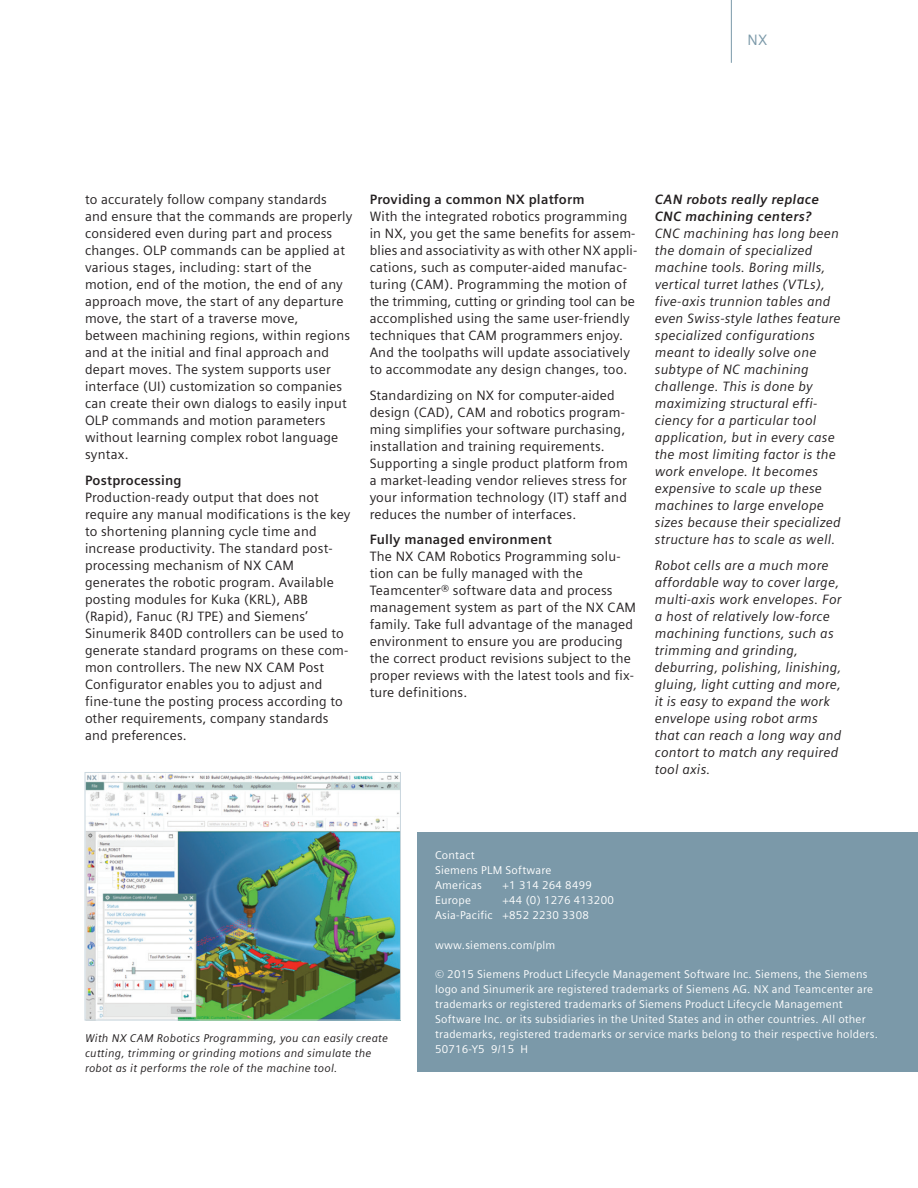
<style>
.page{position:relative;width:918px;height:1188px;background:#fff}
.page>*{position:absolute;margin:0;border:0;box-sizing:border-box;transform-origin:0 0}
.t1{font:15px "Siemens Sans";color:#7b99a9}
.t2{font:13.5px/17px "Siemens Sans";letter-spacing:.015em;color:#231f20}
.t3{font:italic 13.5px/17px "Siemens Sans";letter-spacing:.015em;color:#231f20}
.t4{font:700 13.5px "Siemens Sans";letter-spacing:.015em;color:#231f20}
.t5{font:italic 700 13.5px/17px "Siemens Sans";letter-spacing:.015em;color:#231f20}
.t6{font:11.25px/14.9px "Siemens Sans";letter-spacing:.02em;color:#fff}
.t7{font:italic 11.25px/14.9px "Siemens Sans";letter-spacing:.02em;color:#231f20}
</style>
<div class="page">
<hr style="left:731px;top:0;width:1px;height:63px;background:#7b99a9">
<div style="left:418px;top:832px;width:500px;height:240px;background:#7b99a9"></div>
<img style="left:87px;top:774px;width:312px;height:244px">
<div style="left:85px;top:772px;width:316px;height:248px;border:1px solid #c9d6de"></div>
<p class="t1" style="left:748px;top:32px;width:21px">NX</p>
<p class="t2" style="left:85px;top:191px;width:269px">to accurately follow company standards and ensure that the commands are properly considered even during part and process changes. OLP commands can be applied at various stages, including: start of the motion, end of the motion, the end of any approach move, the start of any departure move, the start of a traverse move, between machining regions, within regions and at the initial and final approach and depart moves. The system supports user interface (UI) customization so companies can create their own dialogs to easily input OLP commands and motion parameters without learning complex robot language syntax.</p>
<p class="t4" style="left:85px;top:472px;width:98px">Postprocessing</p>
<p class="t2" style="left:85px;top:489px;width:267px">Production-ready output that does not require any manual modifications is the key to shortening planning cycle time and increase productivity. The standard post&shy;processing mechanism of NX CAM generates the robotic program. Available posting modules for Kuka (KRL), ABB (Rapid), Fanuc (RJ TPE) and Siemens’ Sinumerik 840D controllers can be used to generate standard programs on these com&shy;mon controllers. The new NX CAM Post Configurator enables you to adjust and fine-tune the posting process according to other requirements, company standards and preferences.</p>
<p class="t4" style="left:370px;top:192px;width:216px">Providing a common NX platform</p>
<p class="t2" style="left:370px;top:208px;width:269px">With the integrated robotics programming in NX, you get the same benefits for assem&shy;blies and associativity as with other NX appli&shy;cations, such as computer-aided manufac&shy;turing (CAM). Programming the motion of the trimming, cutting or grinding tool can be accomplished using the same user-friendly techniques that CAM programmers enjoy.<br>And the toolpaths will update associatively to accommodate any design changes, too.</p>
<p class="t2" style="left:370px;top:387px;width:260px">Standardizing on NX for computer-aided design (CAD), CAM and robotics program&shy;ming simplifies your software purchasing, installation and training requirements.<br>Supporting a single product platform from a market-leading vendor relieves stress for your information technology (IT) staff and reduces the number of interfaces.</p>
<p class="t4" style="left:370px;top:532px;width:184px">Fully managed environment</p>
<p class="t2" style="left:370px;top:548px;width:268px">The NX CAM Robotics Programming solu&shy;tion can be fully managed with the Teamcenter® software data and process management system as part of the NX CAM family. Take full advantage of the managed environment to ensure you are producing the correct product revisions subject to the proper reviews with the latest tools and fix&shy;ture definitions.</p>
<p class="t5" style="left:655px;top:191px;width:166px">CAN robots really replace<br>CNC machining centers?</p>
<p class="t3" style="left:655px;top:225px;width:188px">CNC machining has long been the domain of specialized machine tools. Boring mills, vertical turret lathes (VTLs), five-axis trunnion tables and even Swiss-style lathes feature specialized configurations meant to ideally solve one subtype of NC machining challenge. This is done by maximizing structural effi&shy;ciency for a particular tool application, but in every case the most limiting factor is the work envelope. It becomes expensive to scale up these machines to large envelope sizes because their specialized structure has to scale as well.</p>
<p class="t3" style="left:655px;top:557px;width:188px">Robot cells are a much more affordable way to cover large, multi-axis work envelopes. For a host of relatively low-force machining functions, such as trimming and grinding, deburring, polishing, linishing, gluing, light cutting and more, it is easy to expand the work envelope using robot arms that can reach a long way and contort to match any required tool axis.</p>
<p class="t6" style="left:435px;top:848px;width:118px">Contact<br>Siemens PLM Software<br>Americas</p>
<p class="t6" style="left:503px;top:878px;width:91px">+1 314 264 8499</p>
<p class="t7" style="left:85px;top:1031px;width:305px">With NX CAM Robotics Programming, you can easily create cutting, trimming or grinding motions and simulate the robot as it performs the role of the machine tool.</p>
<p class="t6" style="left:435px;top:893px;width:180px;text-indent:68px">+44 (0) 1276 413200<br>Asia-Pacific +852 2230 3308</p>
<p class="t6" style="left:435px;top:937px;width:122px">www.siemens.com/plm</p>
<p class="t6" style="left:435px;top:967px;width:444px">© 2015 Siemens Product Lifecycle Management Software Inc. Siemens, the Siemens logo and Sinumerik are registered trademarks of Siemens AG. NX and Teamcenter are trademarks or registered trademarks of Siemens Product Lifecycle Management Software Inc. or its subsidiaries in the United States and in other countries. All other trademarks, registered trademarks or service marks belong to their respective holders.<br>50716-Y5 9/15 H</p>
<p class="t6" style="left:435px;top:893px;width:37px">Europe</p>
</div>
